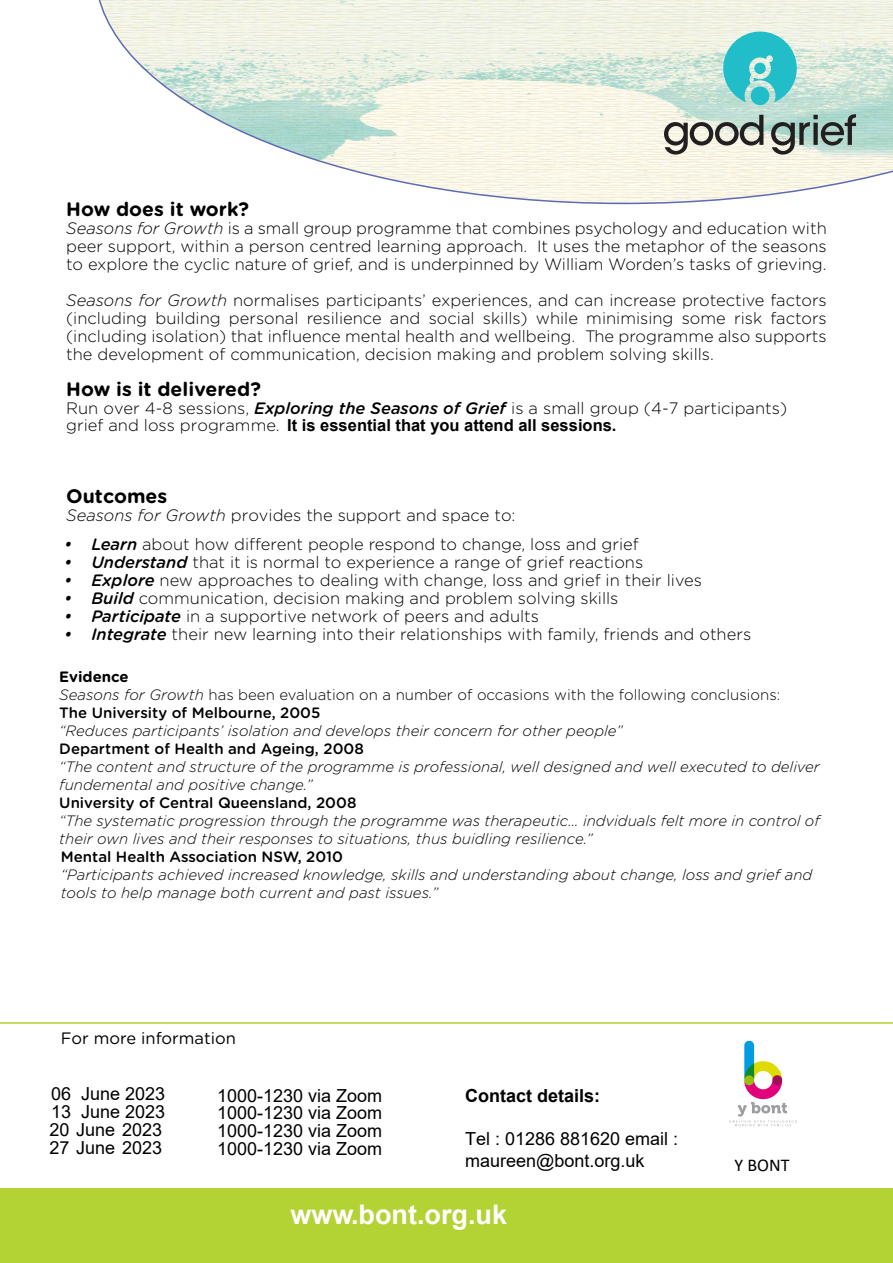
<style>
.page{position:relative;width:893px;height:1263px;background:#fff}
.page>*{position:absolute;margin:0;border:0;box-sizing:border-box;transform-origin:0 0}
.t1{font:700 27px "Arial";color:#fff}
.t2{font:700 19.5px "Gotham Rounded";color:#000}
.t3{font:18px/17.9px "Arial";color:#000}
.t4{font:700 18px "Arial";color:#000}
.t5{font:18px "Calibri";color:#000}
.t6{font:300 16.5px/18px "Gotham Rounded";color:#000;text-align:justify}
.t7{font:16.5px "Gotham Rounded";color:#000}
.t8{font:italic 300 15px/18px "Gotham Rounded";color:#000}
.t9{font:500 15px "Gotham Rounded";color:#000}
.t10{font:300 15px "Gotham Rounded";color:#000}
.t11{font:700 15px "Gotham Rounded";color:#000}
.s1{font-style:italic}
.s2{font-weight:500;font-style:italic}
.s3{font-family:"Arial";font-weight:700}
</style>
<div class="page">
<svg style="left:98px;top:0;width:795px;height:204px"></svg>
<svg style="left:723px;top:32px;width:74px;height:73px;background:#5ecbce"></svg>
<svg style="left:664px;top:114px;width:192px;height:41px;background:#a2ada4"></svg>
<div style="left:0;top:1188px;width:893px;height:75px;background:#b3d234"></div>
<hr style="left:0;top:1022px;width:893px;height:2px;background:#c5dc65">
<img style="left:729px;top:1040px;width:68px;height:87px">
<p class="t2" style="left:66px;top:195px;width:184px">How does it work?</p>
<p class="t6" style="left:66px;top:218px;width:762px"><span class="s1">Seasons for Growth</span> is a small group programme that combines psychology and education with peer support, within a person centred learning approach. It uses the metaphor of the seasons to explore the cyclic nature of grief, and is underpinned by William Worden’s tasks of grieving.</p>
<p class="t6" style="left:66px;top:290px;width:762px"><span class="s1">Seasons for Growth</span> normalises participants’ experiences, and can increase protective factors (including building personal resilience and social skills) while minimising some risk factors (including isolation) that influence mental health and wellbeing. The programme also supports the development of communication, decision making and problem solving skills.</p>
<p class="t2" style="left:66px;top:375px;width:196px">How is it delivered?</p>
<p class="t6" style="left:66px;top:399px;width:722px;line-height:17.1px">Run over 4-8 sessions, <span class="s2">Exploring the Seasons of Grief</span> is a small group (4-7 participants) grief and loss programme. <span class="s3">It is essential that you attend all sessions.</span></p>
<p class="t2" style="left:66px;top:482px;width:103px">Outcomes</p>
<p class="t6" style="left:66px;top:506px;width:451px"><span class="s1">Seasons for Growth</span> provides the support and space to:</p>
<p class="t6" style="left:64px;top:534px;width:576px"><span class="s2">• Learn</span> about how different people respond to change, loss and grief</p>
<p class="t6" style="left:64px;top:552px;width:580px"><span class="s2">• Understand</span> that it is normal to experience a range of grief reactions</p>
<p class="t6" style="left:64px;top:570px;width:639px"><span class="s2">• Explore</span> new approaches to dealing with change, loss and grief in their lives</p>
<p class="t6" style="left:64px;top:588px;width:556px"><span class="s2">• Build</span> communication, decision making and problem solving skills</p>
<p class="t6" style="left:64px;top:606px;width:476px"><span class="s2">• Participate</span> in a supportive network of peers and adults</p>
<p class="t6" style="left:64px;top:624px;width:688px"><span class="s2">• Integrate</span> their new learning into their relationships with family, friends and others</p>
<p class="t11" style="left:59px;top:665px;width:71px">Evidence</p>
<p class="t10" style="left:59px;top:684px;width:723px"><span class="s1">Seasons for Growth</span> has been evaluation on a number of occasions with the following conclusions:</p>
<p class="t9" style="left:59px;top:702px;width:263px">The University of Melbourne, 2005</p>
<p class="t8" style="left:59px;top:721px;width:565px">“Reduces participants’ isolation and develops their concern for other people”</p>
<p class="t9" style="left:59px;top:738px;width:306px">Department of Health and Ageing, 2008</p>
<p class="t8" style="left:59px;top:757px;width:762px">“The content and structure of the programme is professional, well designed and well executed to deliver fundemental and positive change.”</p>
<p class="t9" style="left:59px;top:792px;width:299px">University of Central Queensland, 2008</p>
<p class="t8" style="left:59px;top:811px;width:762px">“The systematic progression through the programme was therapeutic... indviduals felt more in control of their own lives and their responses to situations, thus buidling resilience.”</p>
<p class="t9" style="left:61px;top:846px;width:284px">Mental Health Association NSW, 2010</p>
<p class="t8" style="left:61px;top:865px;width:753px">“Participants achieved increased knowledge, skills and understanding about change, loss and grief and tools to help manage both current and past issues.”</p>
<p class="t7" style="left:61px;top:1027px;width:176px">For more information</p>
<p class="t3" style="left:50px;top:1084px;width:117px">06 June 2023<br>13 June 2023<br>20 June 2023<br>27 June 2023</p>
<p class="t3" style="left:217px;top:1086px;width:167px;text-align:justify">1000-1230 via Zoom 1000-1230 via Zoom 1000-1230 via Zoom 1000-1230 via Zoom</p>
<p class="t4" style="left:465px;top:1083px;width:137px">Contact details:</p>
<p class="t3" style="left:465px;top:1128px;width:215px;line-height:21.6px">Tel : 01286 881620 email : maureen@bont.org.uk</p>
<p class="t1" style="left:290px;top:1195px;width:218px">www.bont.org.uk</p>
<p class="t5" style="left:734px;top:1153px;width:56px">Y BONT</p>
</div>
